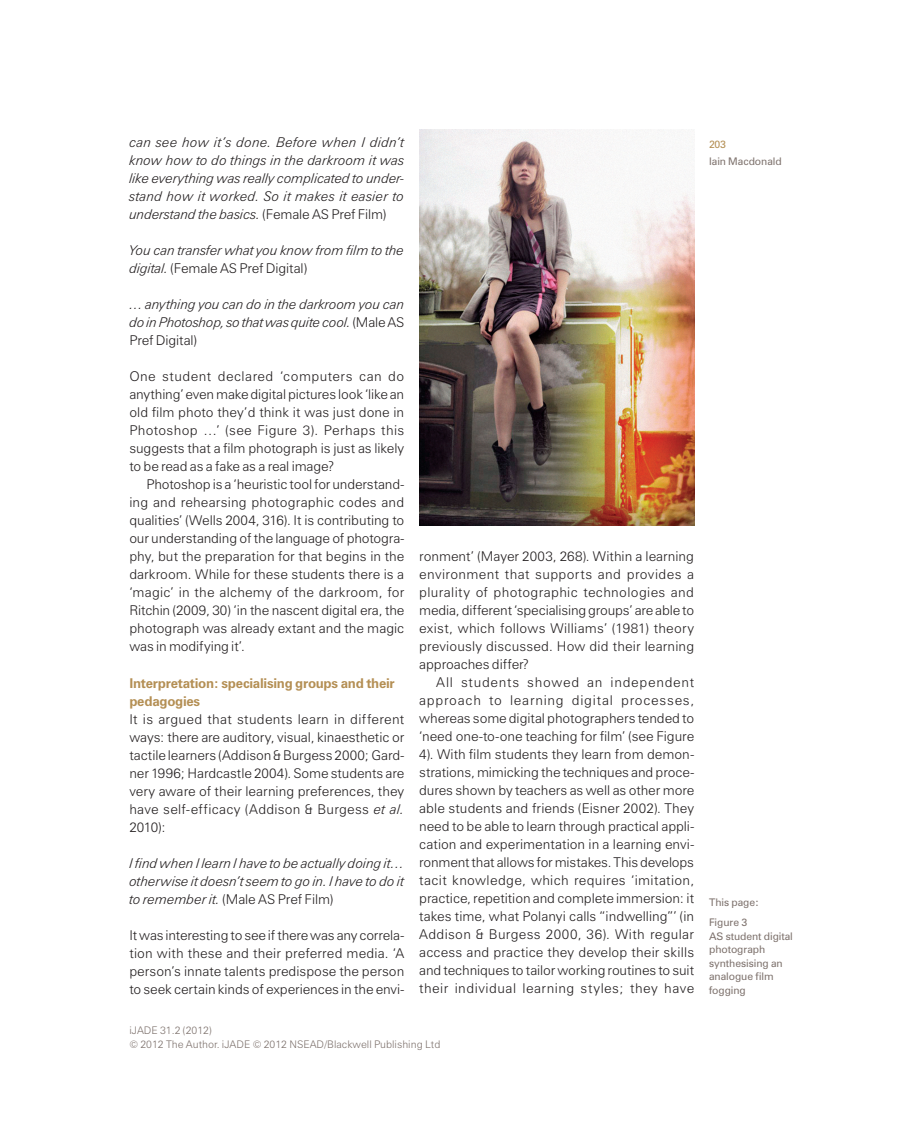
<style>
.page{position:relative;width:897px;height:1135px;background:#fff}
.page>*{position:absolute;margin:0;border:0;box-sizing:border-box;transform-origin:0 0}
.t1{font:300 13.5px/18px "Zurich BT";color:#231f20;text-align:justify}
.t2{font:italic 300 13.5px/18px "Zurich BT";letter-spacing:-.01em;color:#231f20;text-align:justify}
.t3{font:700 13.5px/18px "Zurich BT";letter-spacing:-.02em;color:#b48f54}
.t4{font:10.5px/13.5px "Zurich BT";letter-spacing:-.005em;color:#7d716c}
.t5{font:300 10.5px/13.5px "Zurich BT";color:#7d716c}
.t6{font:10.5px "Zurich BT";color:#b48f54}
.s1{font-style:normal}
.s2{font-style:italic}
</style>
<div class="page">
<img style="left:419px;top:129px;width:275px;height:396px">
<p class="t2" style="left:129px;top:133px;width:277px">can see how it’s done. Before when I didn’t know how to do things in the darkroom it was like everything was really complicated to under&shy;stand how it worked. So it makes it easier to understand the basics. <span class="s1">(Female AS Pref Film)</span></p>
<p class="t2" style="left:129px;top:241px;width:276px">You can transfer what you know from film to the digital. <span class="s1">(Female AS Pref Digital)</span></p>
<p class="t2" style="left:129px;top:295px;width:276px">… anything you can do in the darkroom you can do in Photoshop, so that was quite cool. <span class="s1">(Male AS Pref Digital)</span></p>
<p class="t1" style="left:129px;top:367px;width:276px">One student declared ‘computers can do anything’ even make digital pictures look ‘like an old film photo they’d think it was just done in Photoshop …’ (see Figure 3). Perhaps this suggests that a film photograph is just as likely to be read as a fake as a real image?</p>
<p class="t1" style="left:129px;top:475px;width:276px;text-indent:17px">Photoshop is a ‘heuristic tool for understand&shy;ing and rehearsing photographic codes and qualities’ (Wells 2004, 316). It is contributing to our understanding of the language of photogra&shy;phy, but the preparation for that begins in the darkroom. While for these students there is a ‘magic’ in the alchemy of the darkroom, for Ritchin (2009, 30) ‘in the nascent digital era, the photograph was already extant and the magic was in modifying it’.</p>
<p class="t3" style="left:129px;top:673px;width:267px">Interpretation: specialising groups and their pedagogies</p>
<p class="t1" style="left:129px;top:709px;width:276px">It is argued that students learn in different ways: there are auditory, visual, kinaesthetic or tactile learners (Addison &amp; Burgess 2000; Gard&shy;ner 1996; Hardcastle 2004). Some students are very aware of their learning preferences, they have self-efficacy (Addison &amp; Burgess <span class="s2">et al.<br></span>2010):</p>
<p class="t2" style="left:129px;top:853px;width:276px">I find when I learn I have to be actually doing it… otherwise it doesn’t seem to go in. I have to do it to remember it. <span class="s1">(Male AS Pref Film)</span></p>
<p class="t1" style="left:129px;top:925px;width:276px">It was interesting to see if there was any correla&shy;tion with these and their preferred media. ‘A person’s innate talents predispose the person to seek certain kinds of experiences in the envi-</p>
<p class="t1" style="left:419px;top:547px;width:276px">ronment’ (Mayer 2003, 268). Within a learning environment that supports and provides a plurality of photographic technologies and media, different ‘specialising groups’ are able to exist, which follows Williams’ (1981) theory previously discussed. How did their learning approaches differ?</p>
<p class="t1" style="left:419px;top:673px;width:276px;text-indent:17px">All students showed an independent approach to learning digital processes, whereas some digital photographers tended to ‘need one-to-one teaching for film’ (see Figure 4). With film students they learn from demon&shy;strations, mimicking the techniques and proce&shy;dures shown by teachers as well as other more able students and friends (Eisner 2002). They need to be able to learn through practical appli&shy;cation and experimentation in a learning envi&shy;ronment that allows for mistakes. This develops tacit knowledge, which requires ‘imitation, practice, repetition and complete immersion: it takes time, what Polanyi calls “indwelling”’ (in Addison &amp; Burgess 2000, 36). With regular access and practice they develop their skills and techniques to tailor working routines to suit their individual learning styles; they have</p>
<p class="t5" style="left:129px;top:1023px;width:312px">iJADE 31.2 (2012)<br>© 2012 The Author. iJADE © 2012 NSEAD/Blackwell Publishing Ltd</p>
<p class="t6" style="left:709px;top:138px;width:18px">203</p>
<p class="t4" style="left:709px;top:154px;width:74px">Iain Macdonald</p>
<p class="t4" style="left:709px;top:892px;width:51px;line-height:20.2px">This page:<br>Figure 3</p>
<p class="t4" style="left:709px;top:929px;width:85px">AS student digital photograph synthesising an analogue film fogging</p>
</div>
